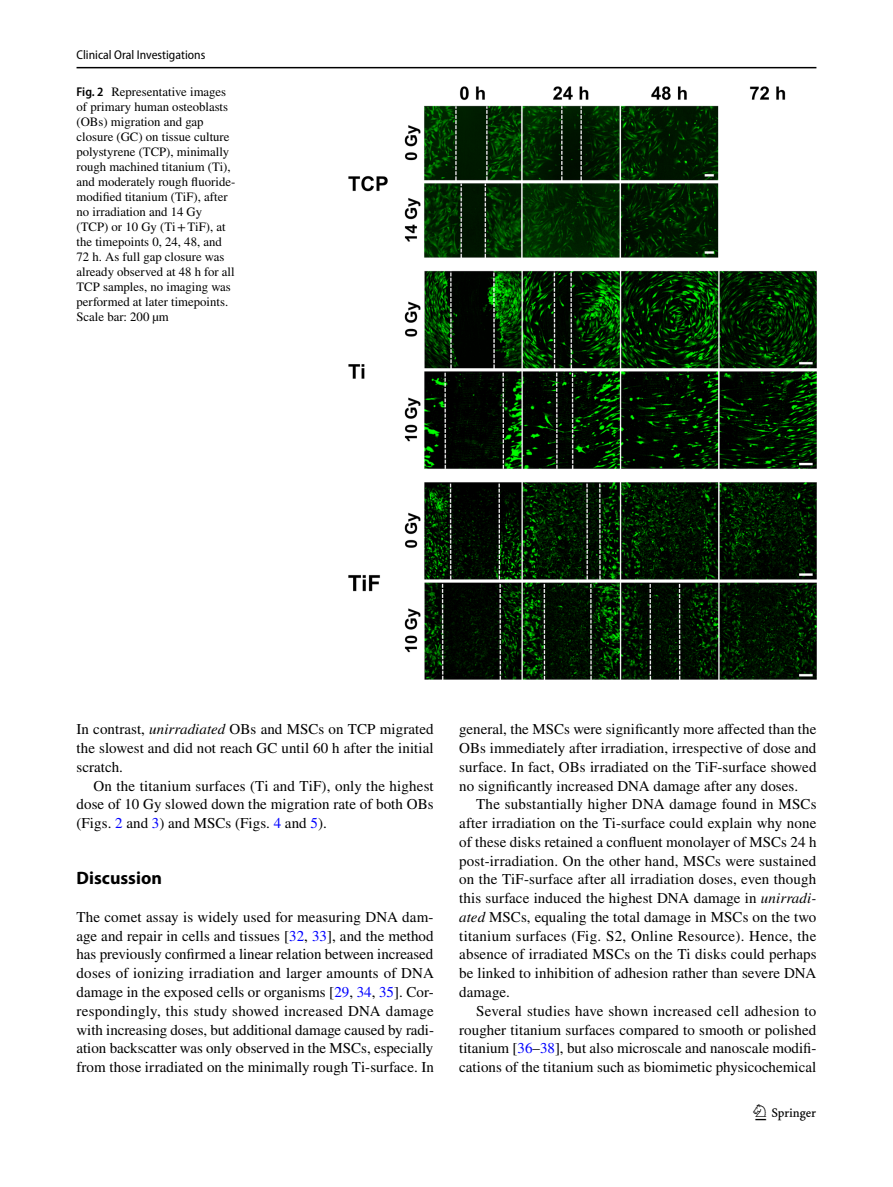
<style>
.page{position:relative;width:893px;height:1187px;background:#fff}
.page>*{position:absolute;margin:0;border:0;box-sizing:border-box;transform-origin:0 0}
.t1{font:22.5px "Springnew Regular 3";color:#000}
.t2{font:700 18px "Myriad Pro";color:#000}
.t3{font:15px/18.8px "STIX";letter-spacing:.005em;color:#000;text-align:justify}
.t4{font:12.75px/15px "STIX";color:#000}
.t5{font:semi-condensed 12.75px "Myriad Pro";color:#000}
.s1{font-family:"Myriad Pro";font-weight:600;font-stretch:semi-condensed}
.s2{font-style:italic}
.s3{color:#00f}
</style>
<div class="page">
<hr style="left:77px;top:67px;width:739px;height:1px;background:#000">
<img style="left:349px;top:87px;width:467px;height:592px">
<p class="t5" style="left:77px;top:48px;width:130px">Clinical Oral Investigations</p>
<p class="t4" style="left:77px;top:85px;width:160px"><span class="s1">Fig. 2</span> Representative images of primary human osteoblasts (OBs) migration and gap closure (GC) on tissue culture polystyrene (TCP), minimally rough machined titanium (Ti), and moderately rough fluoride&shy;modified titanium (TiF), after no irradiation and 14 Gy (TCP) or 10 Gy (Ti+TiF), at the timepoints 0, 24, 48, and<br>72 h. As full gap closure was already observed at 48 h for all<br>TCP samples, no imaging was performed at later timepoints.<br>Scale bar: 200 µm</p>
<p class="t3" style="left:77px;top:721px;width:359px">In contrast, <span class="s2">unirradiated</span> OBs and MSCs on TCP migrated the slowest and did not reach GC until 60 h after the initial scratch.</p>
<p class="t3" style="left:77px;top:777px;width:359px;text-indent:17px">On the titanium surfaces (Ti and TiF), only the highest dose of 10 Gy slowed down the migration rate of both OBs (Figs. <span class="s3">2</span> and <span class="s3">3</span>) and MSCs (Figs. <span class="s3">4</span> and <span class="s3">5</span>).</p>
<p class="t2" style="left:77px;top:866px;width:87px">Discussion</p>
<p class="t3" style="left:77px;top:908px;width:359px">The comet assay is widely used for measuring DNA dam&shy;age and repair in cells and tissues [<span class="s3">32</span>, <span class="s3">33</span>], and the method has previously confirmed a linear relation between increased doses of ionizing irradiation and larger amounts of DNA damage in the exposed cells or organisms [<span class="s3">29</span>, <span class="s3">34</span>, <span class="s3">35</span>]. Cor&shy;respondingly, this study showed increased DNA damage with increasing doses, but additional damage caused by radi&shy;ation backscatter was only observed in the MSCs, especially from those irradiated on the minimally rough Ti-surface. In</p>
<p class="t3" style="left:459px;top:721px;width:359px">general, the MSCs were significantly more affected than the OBs immediately after irradiation, irrespective of dose and surface. In fact, OBs irradiated on the TiF-surface showed no significantly increased DNA damage after any doses.</p>
<p class="t3" style="left:459px;top:796px;width:359px;text-indent:17px">The substantially higher DNA damage found in MSCs after irradiation on the Ti-surface could explain why none of these disks retained a confluent monolayer of MSCs 24 h post-irradiation. On the other hand, MSCs were sustained on the TiF-surface after all irradiation doses, even though this surface induced the highest DNA damage in <span class="s2">unirradi&shy;ated</span> MSCs, equaling the total damage in MSCs on the two titanium surfaces (Fig. S2, Online Resource). Hence, the absence of irradiated MSCs on the Ti disks could perhaps be linked to inhibition of adhesion rather than severe DNA damage.</p>
<p class="t3" style="left:459px;top:1002px;width:359px;text-indent:17px">Several studies have shown increased cell adhesion to rougher titanium surfaces compared to smooth or polished titanium [<span class="s3">36</span>–<span class="s3">38</span>], but also microscale and nanoscale modifi&shy;cations of the titanium such as biomimetic physicochemical</p>
<h1 class="t1" style="left:755px;top:1104px;width:62px">1 3</h1>
</div>
